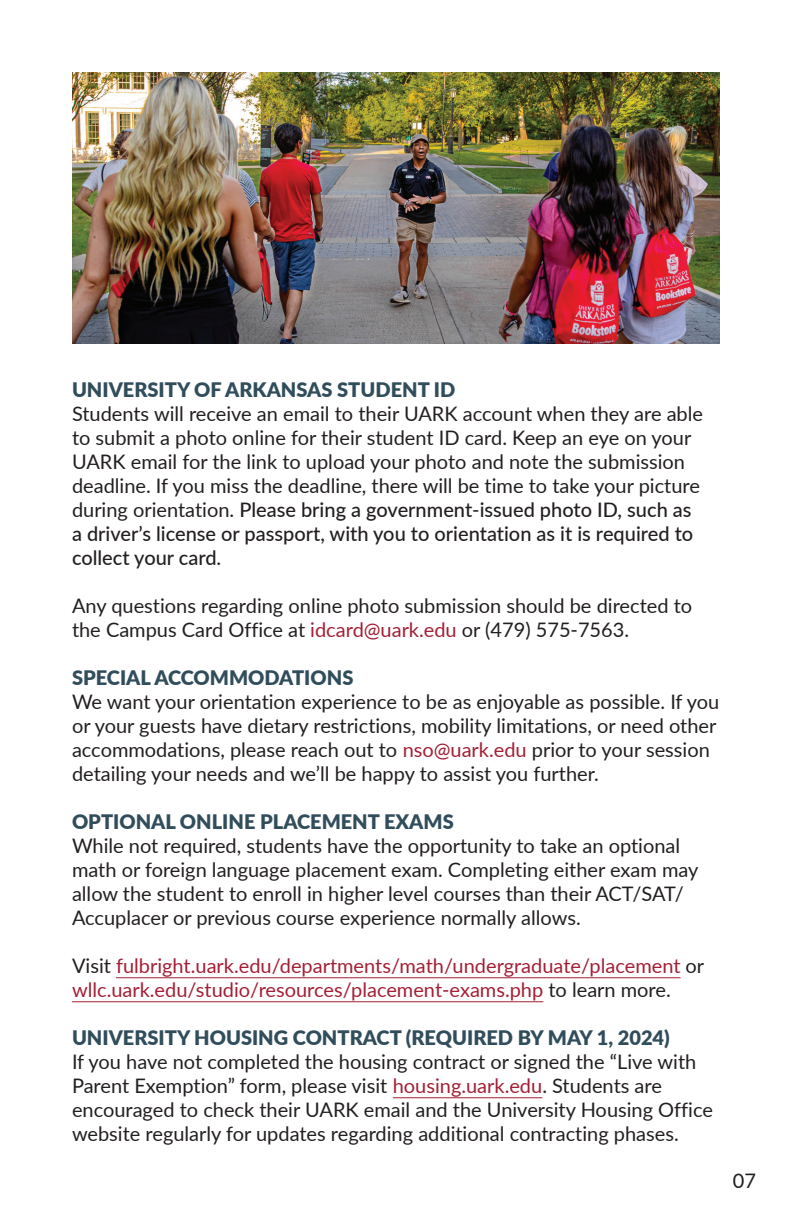
<style>
.page{position:relative;width:792px;height:1224px;background:#fff}
.page>*{position:absolute;margin:0;border:0;box-sizing:border-box;transform-origin:0 0}
.t1{font:20px/24px "Lato";color:#231f20}
.t2{font:20px/24px "Lato";color:#a31f35}
.t3{font:900 20px "Lato";color:#314d5c}
.s1{font-weight:500}
.s2{color:#a31f35}
.s3{color:#231f20}
</style>
<div class="page">
<hr style="left:116px;top:977px;width:565px;height:1px;background:#a31f35">
<hr style="left:72px;top:1001px;width:471px;height:1px;background:#a31f35">
<hr style="left:393px;top:1097px;width:149px;height:1px;background:#a31f35">
<img style="left:72px;top:72px;width:648px;height:271px">
<p class="t3" style="left:72px;top:375px;width:385px">UNIVERSITY OF ARKANSAS STUDENT ID</p>
<p class="t1" style="left:72px;top:401px;width:633px">Students will receive an email to their UARK account when they are able to submit a photo online for their student ID card. Keep an eye on your UARK email for the link to upload your photo and note the submission deadline. If you miss the deadline, there will be time to take your picture during orientation. <span class="s1">Please bring a government-issued photo ID, such as a driver’s license or passport, with you to orientation as it is required to collect your card.</span></p>
<p class="t1" style="left:72px;top:593px;width:622px">Any questions regarding online photo submission should be directed to the Campus Card Office at <span class="s2">idcard@uark.edu</span> or (479) 575-7563.</p>
<p class="t3" style="left:72px;top:663px;width:283px">SPECIAL ACCOMMODATIONS</p>
<p class="t1" style="left:72px;top:689px;width:649px">We want your orientation experience to be as enjoyable as possible. If you or your guests have dietary restrictions, mobility limitations, or need other accommodations, please reach out to <span class="s2">nso@uark.edu</span> prior to your session detailing your needs and we’ll be happy to assist you further.</p>
<p class="t3" style="left:72px;top:807px;width:383px">OPTIONAL ONLINE PLACEMENT EXAMS</p>
<p class="t1" style="left:72px;top:833px;width:628px">While not required, students have the opportunity to take an optional math or foreign language placement exam. Completing either exam may allow the student to enroll in higher level courses than their ACT/SAT/ Accuplacer or previous course experience normally allows.</p>
<p class="t2" style="left:72px;top:953px;width:634px"><span class="s3">Visit</span> fulbright.uark.edu/departments/math/undergraduate/placement <span class="s3">or </span>wllc.uark.edu/studio/resources/placement-exams.php <span class="s3">to learn more.</span></p>
<p class="t3" style="left:72px;top:1023px;width:599px">UNIVERSITY HOUSING CONTRACT (REQUIRED BY MAY 1, 2024)</p>
<p class="t1" style="left:72px;top:1049px;width:642px">If you have not completed the housing contract or signed the “Live with Parent Exemption” form, please visit <span class="s2">housing.uark.edu</span>. Students are encouraged to check their UARK email and the University Housing Office website regularly for updates regarding additional contracting phases.</p>
<p class="t1" style="left:733px;top:1168px;width:25px">07</p>
</div>
